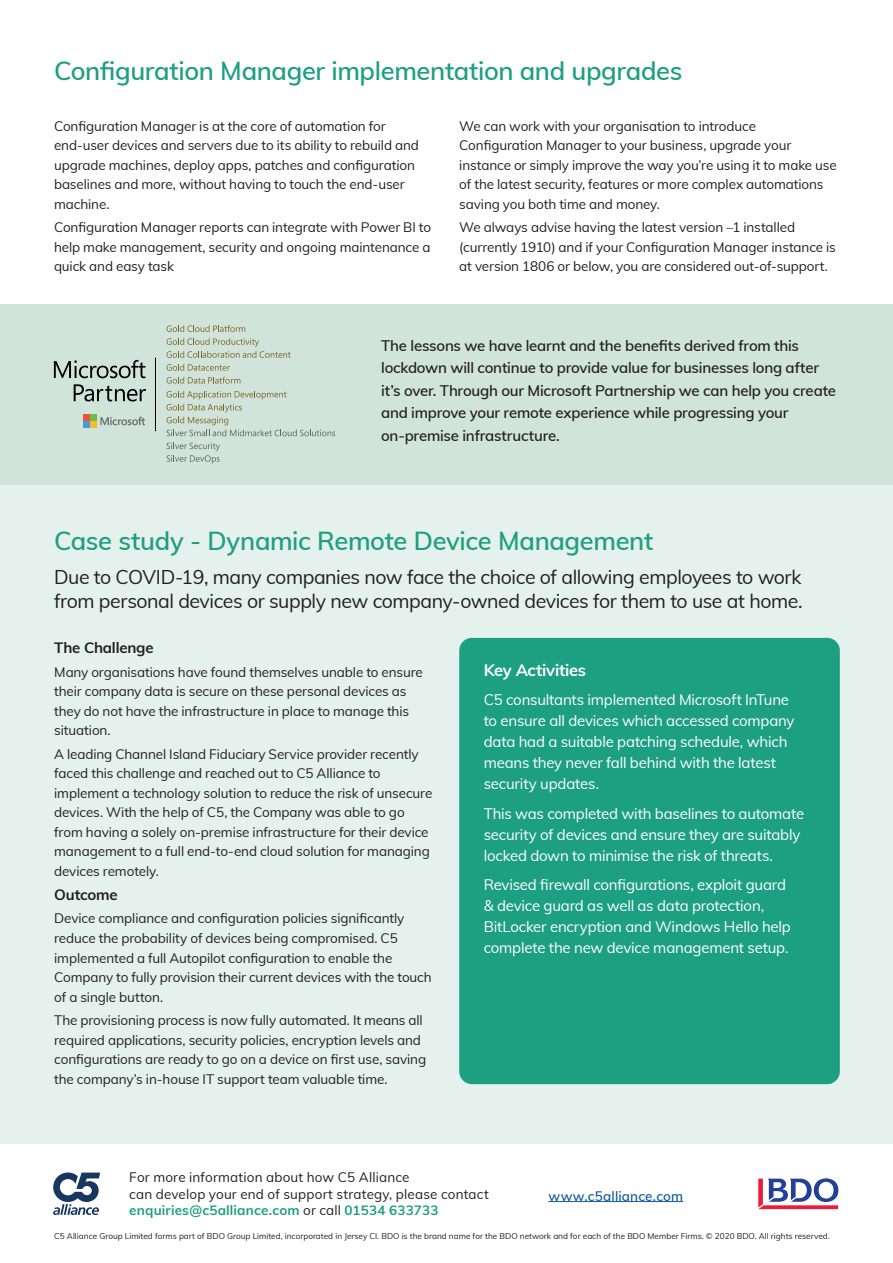
<style>
.page{position:relative;width:893px;height:1263px;background:#fff}
.page>*{position:absolute;margin:0;border:0;box-sizing:border-box;transform-origin:0 0}
.t1{font:600 25.5px "Muli";letter-spacing:-.015em;color:#1d9f81}
.t2{font:19.5px/24px "Muli";letter-spacing:-.025em;color:#231f20}
.t3{font:700 16.5px "Muli";letter-spacing:-.015em;color:#fff}
.t4{font:15px/21px "Muli";letter-spacing:-.015em;color:#fff}
.t5{font:600 15px/22.5px "Muli";letter-spacing:-.015em;color:#231f20}
.t6{font:700 15px "Muli";letter-spacing:-.01em;color:#231f20}
.t7{font:13.5px/19.5px "Muli";letter-spacing:-.01em;color:#231f20}
.t8{font:13.5px/16.5px "Muli";letter-spacing:.01em;color:#231f20}
.t9{font:600 13.5px "Muli";letter-spacing:.01em;color:#175d9e}
.t10{font:8.25px "Muli";color:#231f20}
.s1{font-weight:700;color:#1d9f81}
</style>
<div class="page">
<div style="left:0;top:485px;width:893px;height:659px;background:#e5f1ed"></div>
<div style="left:459px;top:638px;width:381px;height:446px;background:#1d9f81;border-radius:13px"></div>
<div style="left:0;top:304px;width:893px;height:181px;background:#d1e4dc"></div>
<svg style="left:54px;top:360px;width:91px;height:18px"></svg>
<svg style="left:74px;top:384px;width:72px;height:17px"></svg>
<div style="left:83px;top:415px;width:7px;height:6px;background:#e9572f"></div>
<svg style="left:90px;top:415px;width:55px;height:10px"></svg>
<div style="left:83px;top:421px;width:7px;height:7px;background:#4c9bd4"></div>
<div style="left:90px;top:421px;width:6px;height:7px;background:#f1bd29"></div>
<hr style="left:155px;top:358px;width:1px;height:73px;background:#000001">
<svg style="left:167px;top:325px;width:78px;height:7px"></svg>
<svg style="left:167px;top:338px;width:124px;height:20px"></svg>
<svg style="left:167px;top:364px;width:63px;height:7px"></svg>
<svg style="left:167px;top:377px;width:73px;height:7px"></svg>
<svg style="left:167px;top:391px;width:168px;height:45px"></svg>
<svg style="left:167px;top:442px;width:53px;height:22px"></svg>
<hr style="left:548px;top:1201px;width:135px;height:1px;background:#175d9e">
<svg style="left:53px;top:1172px;width:47px;height:43px"></svg>
<svg style="left:758px;top:1178px;width:80px;height:31px"></svg>
<p class="t1" style="left:54px;top:52px;width:630px">Configuration Manager implementation and upgrades</p>
<p class="t7" style="left:54px;top:115px;width:366px">Configuration Manager is at the core of automation for end-user devices and servers due to its ability to rebuild and upgrade machines, deploy apps, patches and configuration baselines and more, without having to touch the end-user machine.</p>
<p class="t7" style="left:54px;top:217px;width:379px;text-align:justify">Configuration Manager reports can integrate with Power BI to help make management, security and ongoing maintenance a quick and easy task</p>
<p class="t7" style="left:459px;top:115px;width:379px">We can work with your organisation to introduce Configuration Manager to your business, upgrade your instance or simply improve the way you’re using it to make use of the latest security, features or more complex automations saving you both time and money.</p>
<p class="t7" style="left:459px;top:217px;width:378px">We always advise having the latest version –1 installed (currently 1910) and if your Configuration Manager instance is at version 1806 or below, you are considered out-of-support.</p>
<p class="t5" style="left:381px;top:333px;width:456px">The lessons we have learnt and the benefits derived from this lockdown will continue to provide value for businesses long after it’s over. Through our Microsoft Partnership we can help you create and improve your remote experience while progressing your on-premise infrastructure.</p>
<p class="t1" style="left:54px;top:522px;width:601px">Case study - Dynamic Remote Device Management</p>
<p class="t2" style="left:54px;top:564px;width:750px">Due to COVID-19, many companies now face the choice of allowing employees to work from personal devices or supply new company-owned devices for them to use at home.</p>
<p class="t6" style="left:54px;top:637px;width:101px">The Challenge</p>
<p class="t7" style="left:54px;top:661px;width:370px">Many organisations have found themselves unable to ensure their company data is secure on these personal devices as they do not have the infrastructure in place to manage this situation.</p>
<p class="t7" style="left:54px;top:744px;width:380px">A leading Channel Island Fiduciary Service provider recently faced this challenge and reached out to C5 Alliance to implement a technology solution to reduce the risk of unsecure devices. With the help of C5, the Company was able to go from having a solely on-premise infrastructure for their device management to a full end-to-end cloud solution for managing devices remotely.</p>
<p class="t6" style="left:54px;top:883px;width:65px">Outcome</p>
<p class="t7" style="left:54px;top:908px;width:379px">Device compliance and configuration policies significantly reduce the probability of devices being compromised. C5 implemented a full Autopilot configuration to enable the Company to fully provision their current devices with the touch of a single button.</p>
<p class="t7" style="left:54px;top:1010px;width:373px">The provisioning process is now fully automated. It means all required applications, security policies, encryption levels and configurations are ready to go on a device on first use, saving the company’s in-house IT support team valuable time.</p>
<p class="t3" style="left:484px;top:658px;width:104px">Key Activities</p>
<p class="t4" style="left:484px;top:689px;width:312px">C5 consultants implemented Microsoft InTune to ensure all devices which accessed company data had a suitable patching schedule, which means they never fall behind with the latest security updates.</p>
<p class="t4" style="left:484px;top:802px;width:322px">This was completed with baselines to automate security of devices and ensure they are suitably locked down to minimise the risk of threats.</p>
<p class="t4" style="left:484px;top:874px;width:309px">Revised firewall configurations, exploit guard &amp; device guard as well as data protection, BitLocker encryption and Windows Hello help complete the new device management setup.</p>
<p class="t8" style="left:129px;top:1168px;width:361px">For more information about how C5 Alliance<br>can develop your end of support strategy, please contact <span class="s1">enquiries@c5alliance.com</span> or call <span class="s1">01534 633733</span></p>
<p class="t9" style="left:548px;top:1186px;width:136px">www.c5alliance.com</p>
<p class="t10" style="left:54px;top:1230px;width:777px">C5 Alliance Group Limited forms part of BDO Group Limited, incorporated in Jersey CI. BDO is the brand name for the BDO network and for each of the BDO Member Firms. © 2020 BDO. All rights reserved.</p>
</div>
